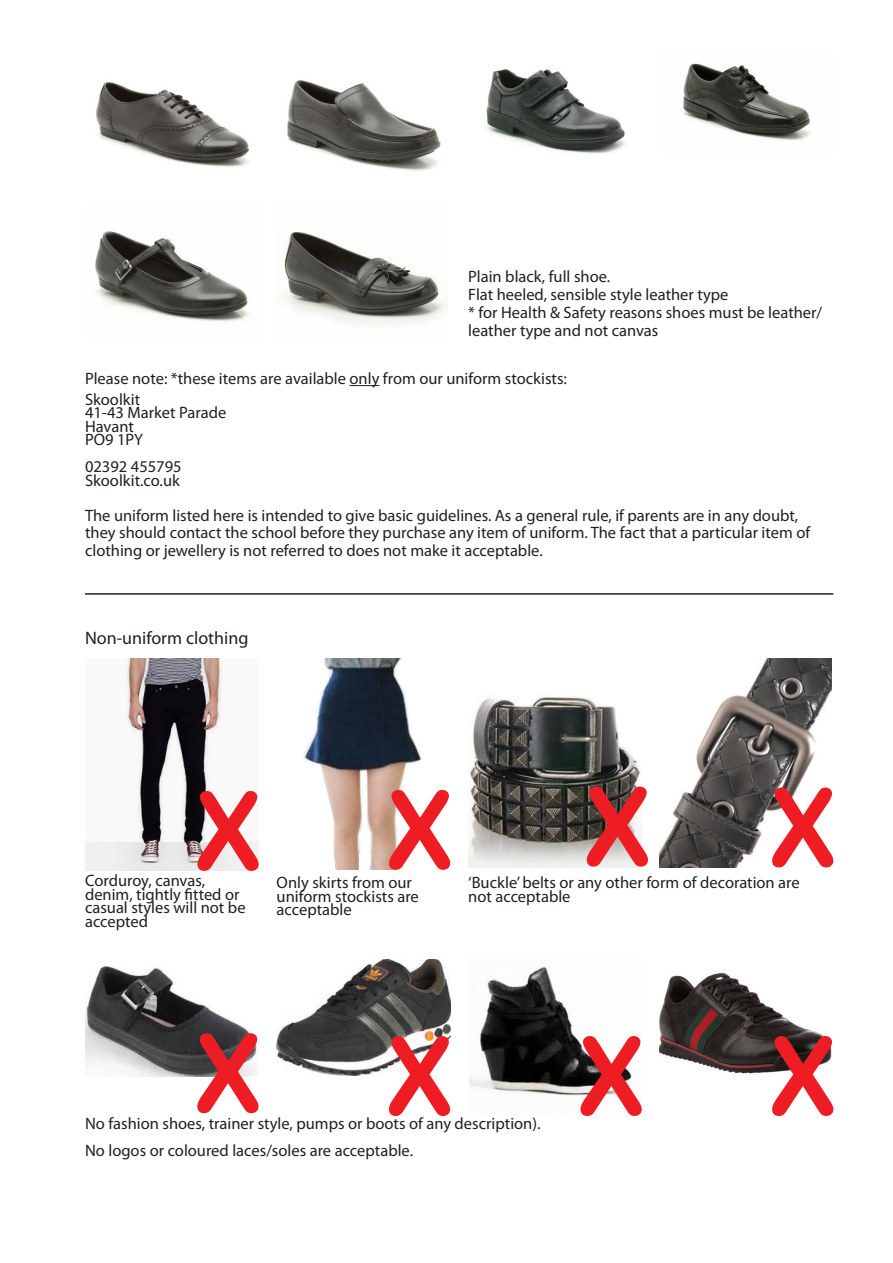
<style>
.page{position:relative;width:893px;height:1263px;background:#fff}
.page>*{position:absolute;margin:0;border:0;box-sizing:border-box;transform-origin:0 0}
.t1{font:108px "Arial Rounded MT Bold";letter-spacing:1.17em;color:#ee1d23}
.t2{font:18px "Myriad Pro";color:#231f20}
.Default{font:16.5px/17.2px "Myriad Pro";color:#231f20}
.List_Paragraph{font:16.5px/13.5px "Myriad Pro";color:#231f20}
</style>
<div class="page">
<img style="left:96px;top:82px;width:153px;height:85px">
<img style="left:85px;top:658px;width:174px;height:213px">
<img style="left:85px;top:966px;width:172px;height:111px">
<img style="left:277px;top:960px;width:173px;height:115px">
<img style="left:287px;top:80px;width:154px;height:91px">
<img style="left:303px;top:658px;width:119px;height:212px">
<img style="left:683px;top:63px;width:128px;height:78px">
<img style="left:281px;top:231px;width:166px;height:95px">
<img style="left:660px;top:658px;width:172px;height:210px">
<img style="left:486px;top:69px;width:139px;height:85px">
<img style="left:95px;top:231px;width:154px;height:91px">
<img style="left:468px;top:697px;width:174px;height:170px">
<svg style="left:350px;top:385px;width:29px;height:1px"></svg>
<img style="left:469px;top:966px;width:163px;height:130px">
<img style="left:660px;top:972px;width:172px;height:102px">
<hr style="left:85px;top:593px;width:748px;height:2px;background:#231f20">
<p class="List_Paragraph" style="left:468px;top:269px;width:143px">Plain black, full shoe.</p>
<p class="List_Paragraph" style="left:468px;top:287px;width:262px">Flat heeled, sensible style leather type</p>
<p class="List_Paragraph" style="left:468px;top:303px;width:356px;line-height:18px">* for Health &amp; Safety reasons shoes must be leather/ leather type and not canvas</p>
<p class="Default" style="left:85px;top:369px;width:483px">Please note: *these items are available only from our uniform stockists:</p>
<p class="Default" style="left:85px;top:390px;width:57px">Skoolkit</p>
<p class="Default" style="left:85px;top:404px;width:143px">41-43 Market Parade</p>
<p class="Default" style="left:85px;top:417px;width:50px">Havant</p>
<p class="Default" style="left:85px;top:431px;width:60px">PO9 1PY</p>
<p class="Default" style="left:85px;top:458px;width:98px">02392 455795</p>
<p class="Default" style="left:85px;top:471px;width:96px">Skoolkit.co.uk</p>
<p class="Default" style="left:85px;top:507px;width:727px">The uniform listed here is intended to give basic guidelines. As a general rule, if parents are in any doubt, they should contact the school before they purchase any item of uniform. The fact that a particular item of clothing or jewellery is not referred to does not make it acceptable.</p>
<p class="t2" style="left:85px;top:627px;width:165px">Non-uniform clothing</p>
<h1 class="t1" style="left:196px;top:767px;width:67px">X</h1>
<h1 class="t1" style="left:387px;top:764px;width:450px">XXX</h1>
<p class="List_Paragraph" style="left:85px;top:874px;width:162px">Corduroy, canvas, denim, tightly fitted or casual styles will not be accepted</p>
<p class="Default" style="left:277px;top:876px;width:144px;line-height:13.5px">Only skirts from our uniform stockists are</p>
<p class="Default" style="left:277px;top:901px;width:77px">acceptable</p>
<p class="List_Paragraph" style="left:468px;top:876px;width:333px">‘Buckle’ belts or any other form of decoration are</p>
<p class="List_Paragraph" style="left:468px;top:889px;width:104px">not acceptable</p>
<h1 class="t1" style="left:196px;top:1012px;width:642px">XXXX</h1>
<p class="List_Paragraph" style="left:85px;top:1116px;width:457px">No fashion shoes, trainer style, pumps or boots of any description).</p>
<p class="List_Paragraph" style="left:85px;top:1143px;width:330px">No logos or coloured laces/soles are acceptable.</p>
</div>
